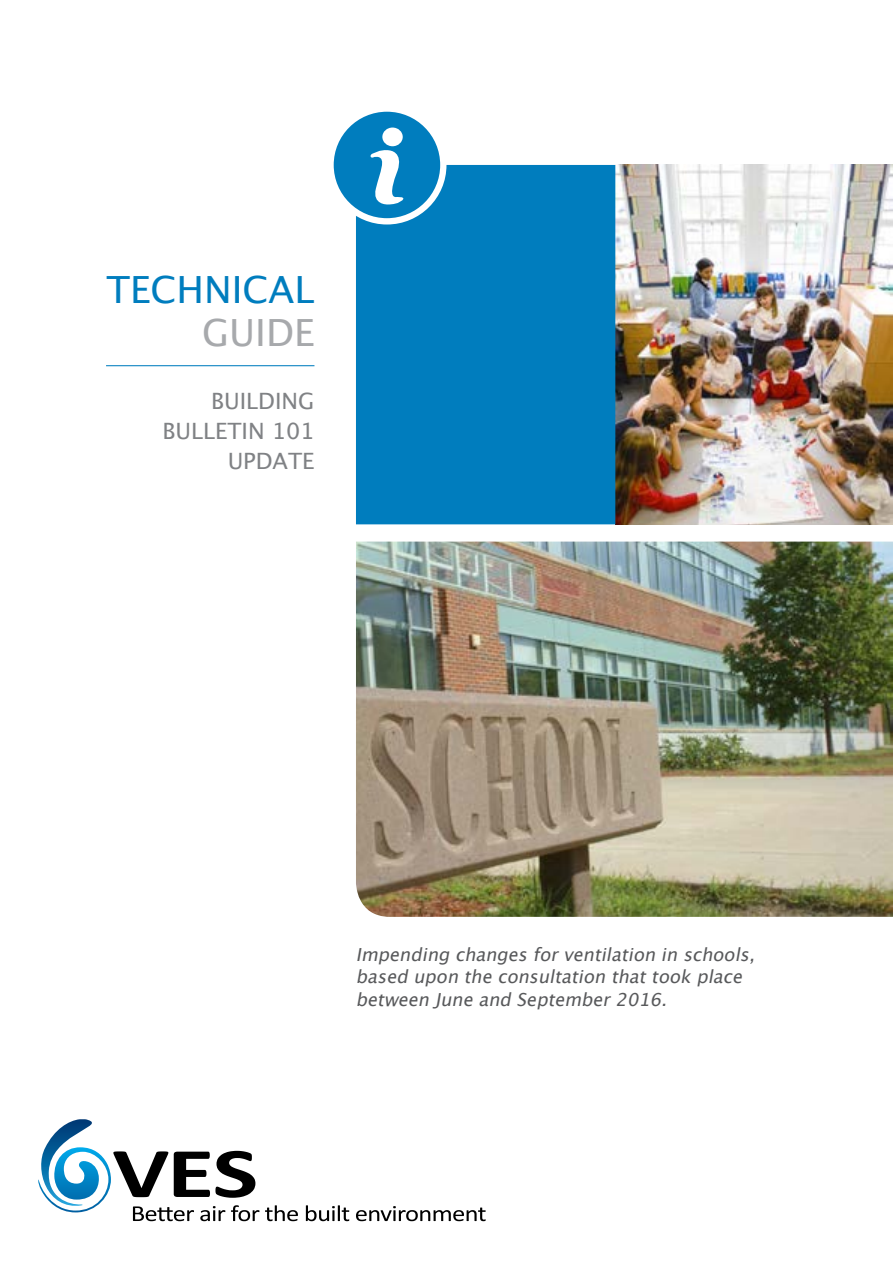
<style>
.page{position:relative;width:893px;height:1263px;background:#fff}
.page>*{position:absolute;margin:0;border:0;box-sizing:border-box;transform-origin:0 0}
.t1{font:37.5px "Lucida Grande";color:#007dbe}
.t2{font:37.5px "Lucida Grande";color:#a7a9ac}
.t3{font:22.5px "Lucida Grande";color:#808285}
.t4{font:italic 18px/22.5px "Lucida Grande";color:#58595b}
</style>
<div class="page">
<img style="left:616px;top:165px;width:277px;height:359px">
<img style="left:356px;top:542px;width:537px;height:375px">
<div style="left:356px;top:164px;width:260px;height:361px;background:#007dbe"></div>
<svg style="left:38px;top:1119px;width:221px;height:102px"></svg>
<svg style="left:265px;top:1205px;width:33px;height:16px"></svg>
<svg style="left:306px;top:1205px;width:43px;height:16px"></svg>
<svg style="left:356px;top:1206px;width:130px;height:15px"></svg>
<hr style="left:106px;top:365px;width:208px;height:1px;background:#007dbe">
<div style="left:331px;top:109px;width:112px;height:112px;background:#007dbe;border-radius:50%"></div>
<div style="left:327px;top:105px;width:119px;height:119px;border:6px solid #fff;border-radius:50%"></div>
<svg style="left:370px;top:150px;width:34px;height:55px"></svg>
<div style="left:382px;top:128px;width:21px;height:18px;background:#fff;border-radius:50%"></div>
<h1 class="t1" style="left:107px;top:269px;width:209px">TECHNICAL</h1>
<h1 class="t2" style="left:202px;top:311px;width:114px">GUIDE</h1>
<p class="t3" style="left:211px;top:388px;width:105px">BUILDING</p>
<p class="t3" style="left:163px;top:418px;width:153px">BULLETIN 101</p>
<p class="t3" style="left:228px;top:448px;width:44px">Update</p>
<p class="t4" style="left:356px;top:943px;width:406px">Impending changesforventilationinschools, based upontheconsultationthattookplace betweenJuneand September2016.</p>
</div>
